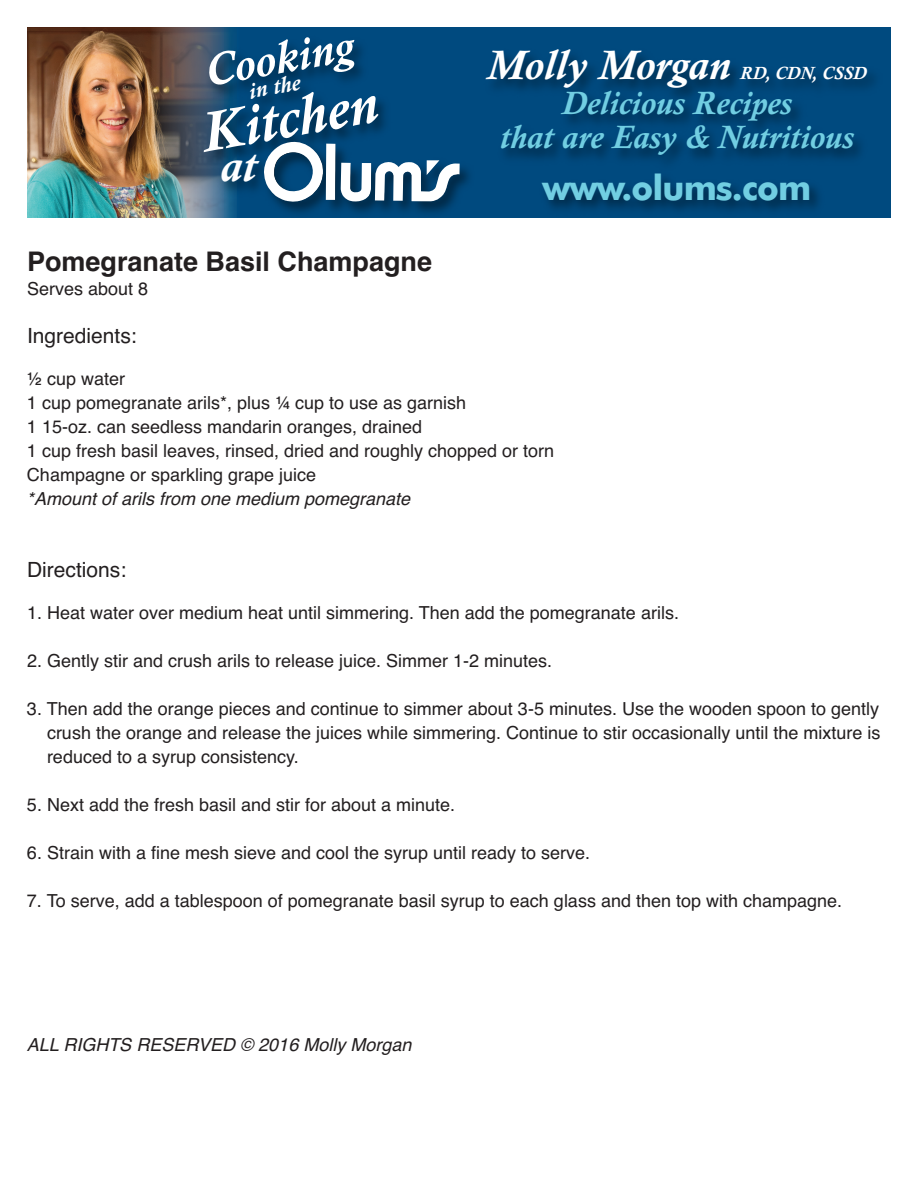
<style>
.page{position:relative;width:918px;height:1188px;background:#fff}
.page>*{position:absolute;margin:0;border:0;box-sizing:border-box;transform-origin:0 0}
.t1{font:italic 700 56.7px "Calisto";color:#fff}
.t2{font:italic 700 45.45px "Calisto";color:#fff}
.t3{font:italic 700 42px "Calisto";color:#fff}
.t4{font:700 34.95px "Futura BT";letter-spacing:-.025em;color:#71cee2}
.t5{font:italic 700 33px/34.5px "Calisto";color:#71cee2;text-align:center}
.t6{font:700 27px "Helvetica";color:#231f20}
.t7{font:italic 700 22.65px "Calisto";color:#fff}
.t8{font:21px "Helvetica";color:#231f20}
.t9{font:18px/24px "Helvetica";color:#231f20}
.t10{font:italic 18px "Helvetica";color:#231f20}
.t11{font:italic 700 18px "Calisto";color:#fff}
</style>
<div class="page">
<svg style="left:27px;top:27px;width:864px;height:191px;background:#004577"></svg>
<img style="left:27px;top:27px;width:125px;height:191px">
<img style="left:152px;top:27px;width:22px;height:191px">
<img style="left:174px;top:27px;width:280px;height:191px">
<img style="left:264px;top:142px;width:192px;height:60px">
<img style="left:449px;top:39px;width:425px;height:151px">
<h2 class="t2" style="left:200px;top:44px;width:152px;rotate:-10deg">Cooking</h2>
<p class="t7" style="left:247px;top:78px;width:53px;rotate:-10deg">in the</p>
<h1 class="t1" style="left:196px;top:100px;width:179px;rotate:-10deg">Kitchen</h1>
<h2 class="t2" style="left:220px;top:138px;width:37px">at</h2>
<h3 class="t3" style="left:487px;top:40px;width:245px">Molly Morgan</h3>
<p class="t11" style="left:740px;top:63px;width:128px">RD, CDN, CSSD</p>
<h3 class="t5" style="left:500px;top:85px;width:355px">Delicious Recipes<br>that are Easy &amp; Nutritious</h3>
<h3 class="t4" style="left:542px;top:174px;width:270px">www.olums.com</h3>
<h3 class="t6" style="left:27px;top:246px;width:407px">Pomegranate Basil Champagne</h3>
<p class="t9" style="left:27px;top:277px;width:123px">Serves about 8</p>
<p class="t8" style="left:27px;top:324px;width:111px">Ingredients:</p>
<p class="t9" style="left:27px;top:367px;width:529px">½ cup water<br>1 cup pomegranate arils*, plus ¼ cup to use as garnish<br>1 15-oz. can seedless mandarin oranges, drained<br>1 cup fresh basil leaves, rinsed, dried and roughly chopped or torn Champagne or sparkling grape juice</p>
<p class="t10" style="left:27px;top:488px;width:385px">*Amount of arils from one medium pomegranate</p>
<p class="t8" style="left:27px;top:558px;width:101px">Directions:</p>
<p class="t9" style="left:27px;top:601px;width:654px">1. Heat water over medium heat until simmering. Then add the pomegranate arils.</p>
<p class="t9" style="left:27px;top:649px;width:527px">2. Gently stir and crush arils to release juice. Simmer 1-2 minutes.</p>
<p class="t9" style="left:47px;top:697px;width:835px;text-align:justify;text-indent:-20px">3. Then add the orange pieces and continue to simmer about 3-5 minutes. Use the wooden spoon to gently crush the orange and release the juices while simmering. Continue to stir occasionally until the mixture is reduced to a syrup consistency.</p>
<p class="t9" style="left:27px;top:793px;width:430px">5. Next add the fresh basil and stir for about a minute.</p>
<p class="t9" style="left:27px;top:841px;width:565px">6. Strain with a fine mesh sieve and cool the syrup until ready to serve.</p>
<p class="t9" style="left:27px;top:889px;width:817px">7. To serve, add a tablespoon of pomegranate basil syrup to each glass and then top with champagne.</p>
<p class="t10" style="left:27px;top:1034px;width:386px">ALL RIGHTS RESERVED © 2016 Molly Morgan</p>
</div>
